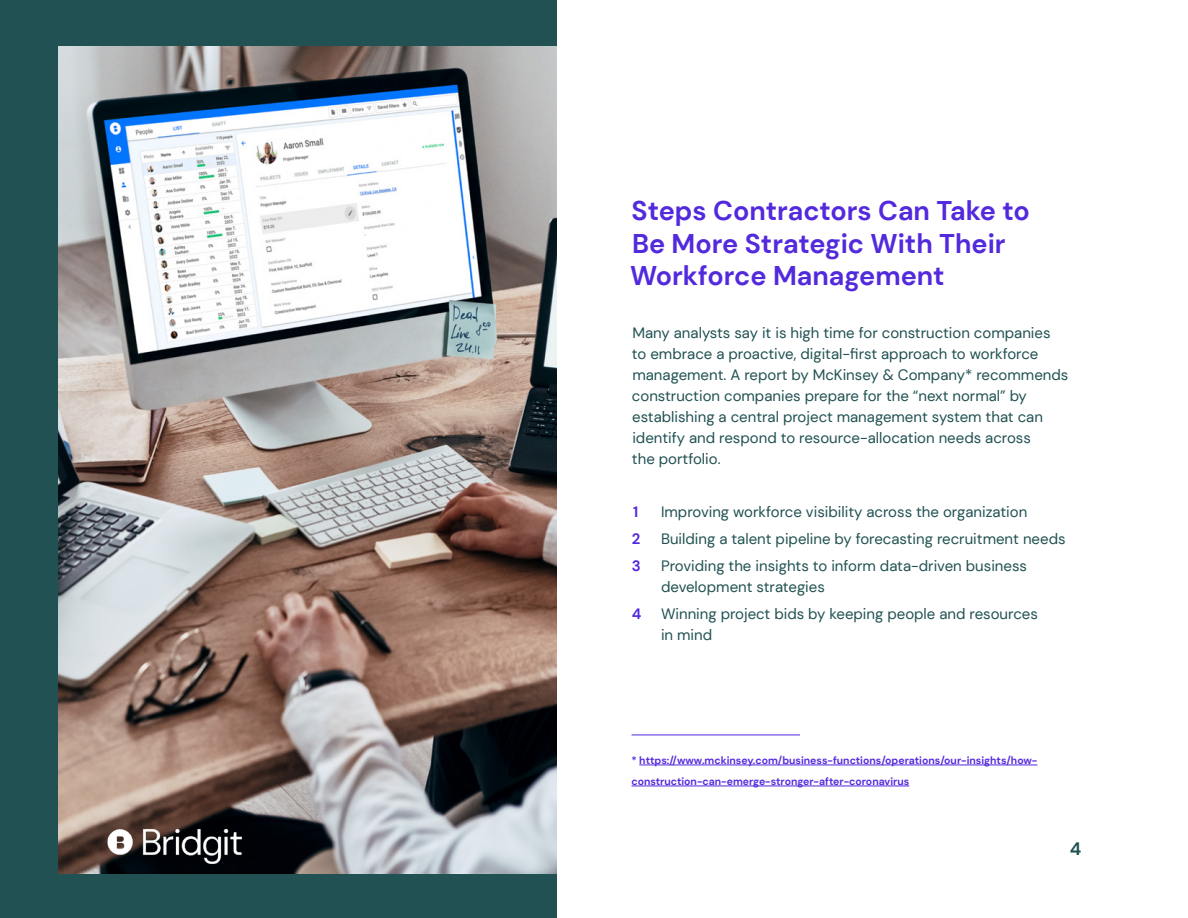
<style>
.page{position:relative;width:1188px;height:918px;background:#fff}
.page>*{position:absolute;margin:0;border:0;box-sizing:border-box;transform-origin:0 0}
.t1{font:700 27px/32.4px "DM Sans";color:#5329dd}
.t2{font:700 18px "DM Sans";color:#215152}
.t3{font:15px/21px "DM Sans";color:#215152}
.t4{font:700 15px "DM Sans";color:#5329dd}
.t5{font:700 10.5px/21px "DM Sans";color:#5329dd}
</style>
<div class="page">
<div style="left:0;top:0;width:556px;height:918px;background:#215152"></div>
<img style="left:58px;top:46px;width:498px;height:828px">
<img style="left:90px;top:813px;width:169px;height:58px">
<hr style="left:639px;top:765px;width:398px;height:1px;background:#5329dd">
<hr style="left:632px;top:786px;width:277px;height:1px;background:#5329dd">
<hr style="left:632px;top:735px;width:168px;height:1px;background:#5329dd">
<p class="t1" style="left:630px;top:194px;width:401px">Steps Contractors Can Take to<br>Be More Strategic With Their<br>Workforce Management</p>
<p class="t3" style="left:632px;top:323px;width:438px">Many analysts say it is high time for construction companies<br>to embrace a proactive, digital-first approach to workforce management. A report by McKinsey &amp; Company* recommends construction companies prepare for the “next normal” by establishing a central project management system that can identify and respond to resource-allocation needs across</p>
<p class="t3" style="left:632px;top:449px;width:90px">the portfolio.</p>
<p class="t4" style="left:633px;top:503px;width:7px">1</p>
<p class="t4" style="left:632px;top:530px;width:10px">2</p>
<p class="t4" style="left:632px;top:557px;width:10px">3</p>
<p class="t4" style="left:632px;top:605px;width:11px">4</p>
<p class="t3" style="left:661px;top:502px;width:368px">Improving workforce visibility across the organization</p>
<p class="t3" style="left:661px;top:529px;width:406px">Building a talent pipeline by forecasting recruitment needs</p>
<p class="t3" style="left:661px;top:556px;width:368px">Providing the insights to inform data-driven business development strategies</p>
<p class="t3" style="left:661px;top:604px;width:378px">Winning project bids by keeping people and resources</p>
<p class="t3" style="left:661px;top:625px;width:53px">in mind</p>
<p class="t5" style="left:632px;top:750px;width:407px">* https://www.mckinsey.com/business-functions/operations/our-insights/how&shy;construction-can-emerge-stronger-after-coronavirus</p>
<p class="t2" style="left:1070px;top:837px;width:13px">4</p>
</div>
